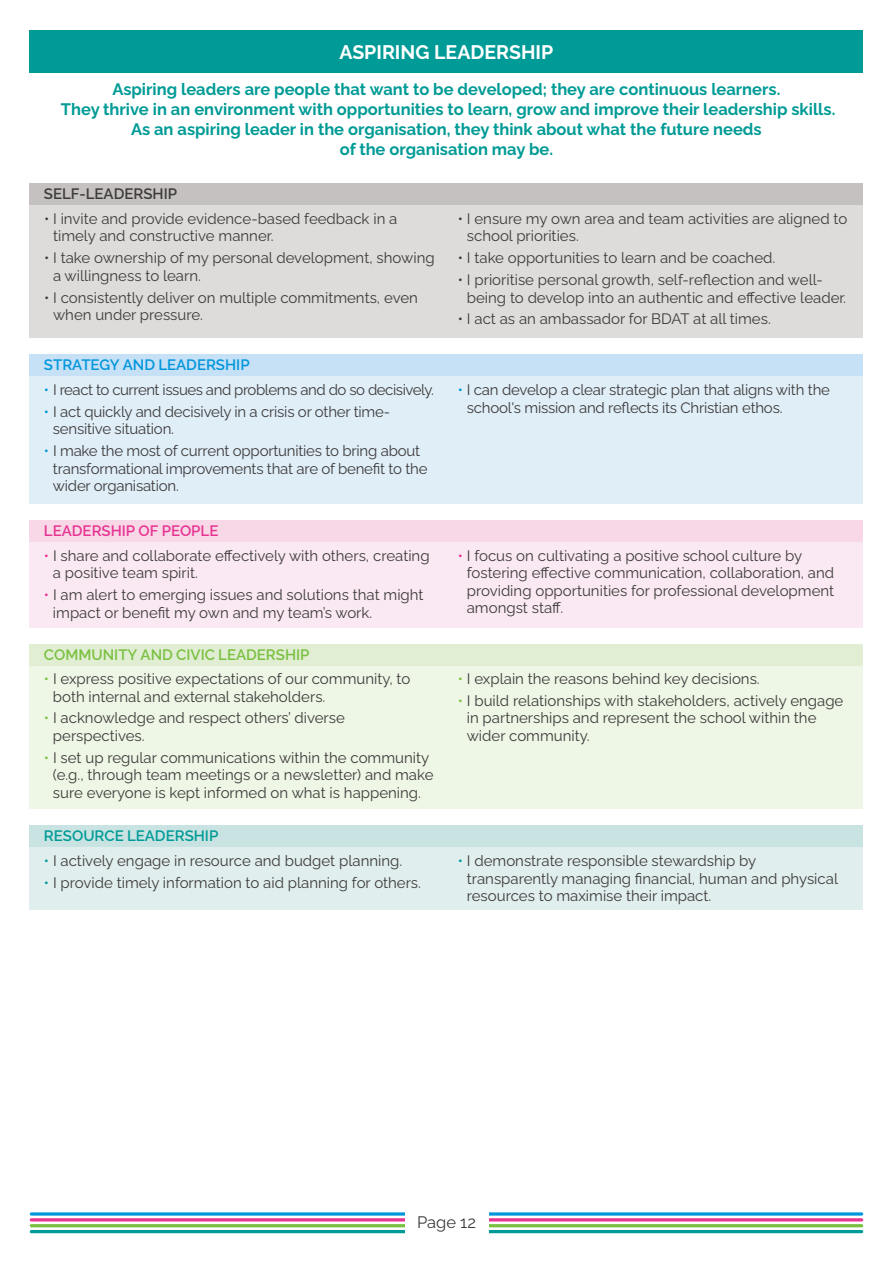
<style>
.page{position:relative;width:893px;height:1263px;background:#fff}
.page>*{position:absolute;margin:0;border:0;box-sizing:border-box;transform-origin:0 0}
.t1{font:700 19.5px "Raleway";color:#fff}
.t2{font:700 16.5px/20px "Raleway";color:#009b96;text-align:center}
.t3{font:16.5px "Raleway";color:#3d3b3a}
.t4{font:15px/17.5px "Raleway";color:#3d3b3a}
.t5{font:15px "Raleway";letter-spacing:-.03em;color:#3d3b3a}
.t6{font:600 15px "Raleway";color:#7ac041}
.t7{font:600 15px "Raleway";color:#0096dc}
.t8{font:600 15px "Raleway";color:#e73493}
.t9{font:600 15px "Raleway";color:#009b96}
.t10{font:600 15px "Raleway";color:#3d3b3a}
.s1{color:#0096dc}
.s2{color:#e73493}
.s3{color:#7ac041}
.s4{color:#009b96}
</style>
<div class="page">
<div style="left:30px;top:829px;width:833px;height:80px;background:#e1eeee"></div>
<div style="left:30px;top:826px;width:833px;height:21px;background:#c9e3e3"></div>
<div style="left:30px;top:648px;width:833px;height:161px;background:#eef6e6"></div>
<div style="left:30px;top:645px;width:833px;height:21px;background:#e1eed3"></div>
<div style="left:30px;top:523px;width:833px;height:105px;background:#fae9f2"></div>
<div style="left:30px;top:520px;width:833px;height:22px;background:#f8d8e6"></div>
<div style="left:30px;top:358px;width:833px;height:145px;background:#e0eef8"></div>
<div style="left:30px;top:355px;width:833px;height:21px;background:#c6e0f6"></div>
<div style="left:30px;top:187px;width:833px;height:151px;background:#dddcda"></div>
<div style="left:30px;top:184px;width:833px;height:21px;background:#c5c1c1"></div>
<div style="left:30px;top:30px;width:833px;height:42px;background:#009b96"></div>
<hr style="left:30px;top:1212px;width:833px;height:3px;background:#0096dc;border-radius:2px">
<hr style="left:30px;top:1218px;width:833px;height:3px;background:#e73493;border-radius:2px">
<hr style="left:30px;top:1224px;width:833px;height:3px;background:#7ac041;border-radius:2px">
<hr style="left:30px;top:1230px;width:833px;height:3px;background:#009b96;border-radius:2px">
<div style="left:405px;top:1203px;width:83px;height:38px;background:#fff"></div>
<h1 class="t1" style="left:339px;top:44px;width:215px">ASPIRING LEADERSHIP</h1>
<p class="t2" style="left:61px;top:81px;width:776px">Aspiring leaders are people that want to be developed; they are continuous learners.<br>They thrive in an environment with opportunities to learn, grow and improve their leadership skills.<br>As an aspiring leader in the organisation, they think about what the future needs<br>of the organisation may be.</p>
<p class="t10" style="left:44px;top:185px;width:135px">SELF-LEADERSHIP</p>
<p class="t4" style="left:53px;top:211px;width:346px;text-indent:-9px">• I invite and provide evidence-based feedback in a timely and constructive manner.</p>
<p class="t4" style="left:53px;top:251px;width:383px;text-indent:-9px">• I take ownership of my personal development, showing a willingness to learn.</p>
<p class="t4" style="left:53px;top:290px;width:366px;text-indent:-9px">• I consistently deliver on multiple commitments, even when under pressure.</p>
<p class="t4" style="left:467px;top:211px;width:382px;text-indent:-9px">• I ensure my own area and team activities are aligned to school priorities.</p>
<p class="t4" style="left:458px;top:251px;width:319px">• I take opportunities to learn and be coached.</p>
<p class="t4" style="left:467px;top:272px;width:381px;text-indent:-9px">• I prioritise personal growth, self-reflection and well&shy;being to develop into an authentic and e-ective leader.</p>
<p class="t4" style="left:458px;top:312px;width:314px">• I act as an ambassador for BDAT at all times.</p>
<p class="t7" style="left:44px;top:356px;width:207px">STRATEGY AND LEADERSHIP</p>
<p class="t5" style="left:44px;top:384px;width:391px"><span class="s1">•</span> I react to current issues and problems and do so decisively.</p>
<p class="t4" style="left:53px;top:404px;width:339px;text-indent:-9px"><span class="s1">•</span> I act quickly and decisively in a crisis or other time&shy;sensitive situation.</p>
<p class="t4" style="left:53px;top:443px;width:376px;text-indent:-9px"><span class="s1">•</span> I make the most of current opportunities to bring about transformational improvements that are of benefit to the wider organisation.</p>
<p class="t8" style="left:44px;top:522px;width:176px">LEADERSHIP OF PEOPLE</p>
<p class="t4" style="left:53px;top:548px;width:378px;text-indent:-9px"><span class="s2">•</span> I share and collaborate e-ectively with others, creating a positive team spirit.</p>
<p class="t4" style="left:53px;top:587px;width:372px;text-indent:-9px"><span class="s2">•</span> I am alert to emerging issues and solutions that might impact or benefit my own and my team’s work.</p>
<p class="t6" style="left:44px;top:646px;width:267px">COMMUNITY AND CIVIC LEADERSHIP</p>
<p class="t4" style="left:53px;top:671px;width:359px;text-indent:-9px"><span class="s3">•</span> I express positive expectations of our community, to both internal and external stakeholders.</p>
<p class="t4" style="left:53px;top:711px;width:293px;text-indent:-9px"><span class="s3">•</span> I acknowledge and respect others’ diverse perspectives.</p>
<p class="t4" style="left:53px;top:750px;width:382px;text-indent:-9px"><span class="s3">•</span> I set up regular communications within the community (e.g., through team meetings or a newsletter) and make sure everyone is kept informed on what is happening.</p>
<p class="t9" style="left:44px;top:827px;width:176px">RESOURCE LEADERSHIP</p>
<p class="t4" style="left:44px;top:853px;width:360px"><span class="s4">•</span> I actively engage in resource and budget planning.</p>
<p class="t4" style="left:44px;top:875px;width:379px"><span class="s4">•</span> I provide timely information to aid planning for others.</p>
<p class="t4" style="left:467px;top:382px;width:365px;text-indent:-9px"><span class="s1">•</span> I can develop a clear strategic plan that aligns with the school's mission and reflects its Christian ethos.</p>
<p class="t4" style="left:467px;top:548px;width:369px;text-indent:-9px"><span class="s2">•</span> I focus on cultivating a positive school culture by fostering e-ective communication, collaboration, and providing opportunities for professional development amongst sta-.</p>
<p class="t4" style="left:458px;top:671px;width:303px"><span class="s3">•</span> I explain the reasons behind key decisions.</p>
<p class="t4" style="left:467px;top:693px;width:378px;text-indent:-9px"><span class="s3">•</span> I build relationships with stakeholders, actively engage in partnerships and represent the school within the wider community.</p>
<p class="t4" style="left:467px;top:853px;width:373px;text-indent:-9px"><span class="s4">•</span> I demonstrate responsible stewardship by transparently managing financial, human and physical resources to maximise their impact.</p>
<p class="t3" style="left:417px;top:1216px;width:60px">Page 12</p>
</div>
